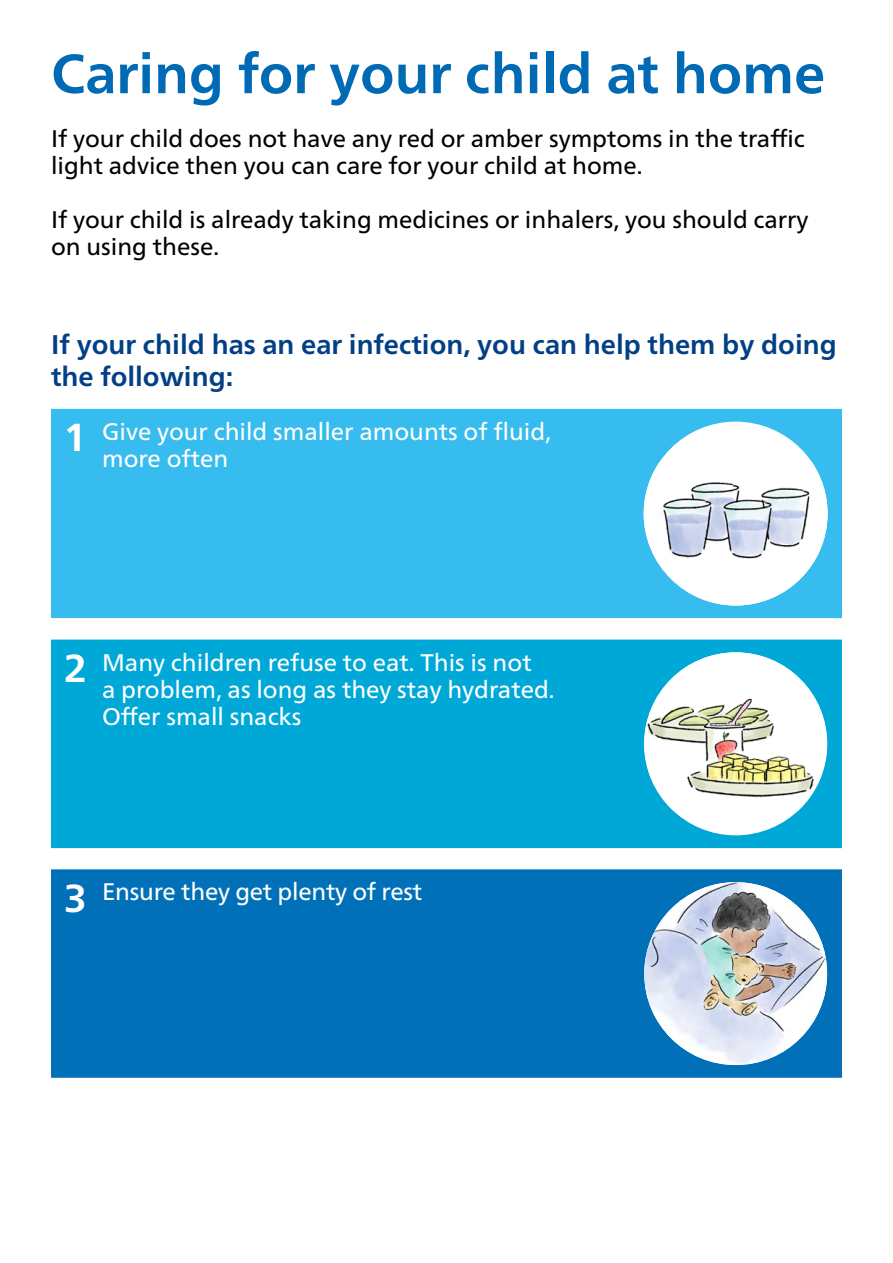
<style>
.page{position:relative;width:893px;height:1263px;background:#fff}
.page>*{position:absolute;margin:0;border:0;box-sizing:border-box;transform-origin:0 0}
.t1{font:700 55.5px "Frutiger Neue LTCYR";color:#006ab4}
.t2{font:700 27px/31.5px "Frutiger Neue LTCYR";color:#033f85}
.t3{font:24px/27px "Frutiger Neue LTCYR";color:#000}
.t4{font:24px/27px "Frutiger Neue LTCYR";color:#fff}
.s1{font-weight:700;font-size:39px}
</style>
<div class="page">
<div style="left:51px;top:409px;width:791px;height:209px;background:#36bcee"></div>
<svg style="left:51px;top:618px;width:791px;height:231px"></svg>
<div style="left:51px;top:639px;width:791px;height:209px;background:#00a8d7"></div>
<div style="left:51px;top:869px;width:791px;height:209px;background:#0071b9"></div>
<div style="left:644px;top:422px;width:184px;height:183px;background:#fff;border-radius:50%"></div>
<img style="left:644px;top:462px;width:184px;height:143px">
<div style="left:644px;top:652px;width:183px;height:183px;background:#fff;border-radius:50%"></div>
<img style="left:644px;top:652px;width:183px;height:159px">
<img style="left:644px;top:882px;width:183px;height:183px;border-radius:91px">
<h1 class="t1" style="left:51px;top:41px;width:776px">Caring for your child at home</h1>
<p class="t3" style="left:51px;top:125px;width:755px">If your child does not have any red or amber symptoms in the traffic light advice then you can care for your child at home.</p>
<p class="t3" style="left:51px;top:206px;width:759px">If your child is already taking medicines or inhalers, you should carry on using these.</p>
<p class="t2" style="left:51px;top:329px;width:787px">If your child has an ear infection, you can help them by doing the following:</p>
<p class="t4" style="left:102px;top:418px;width:450px;text-indent:-38px"><span class="s1">1</span> Give your child smaller amounts of fluid, more often</p>
<p class="t4" style="left:102px;top:649px;width:454px;text-indent:-38px"><span class="s1">2</span> Many children refuse to eat. This is not<br>a problem, as long as they stay hydrated.<br>Offer small snacks</p>
<p class="t4" style="left:64px;top:878px;width:360px"><span class="s1">3</span> Ensure they get plenty of rest</p>
</div>
